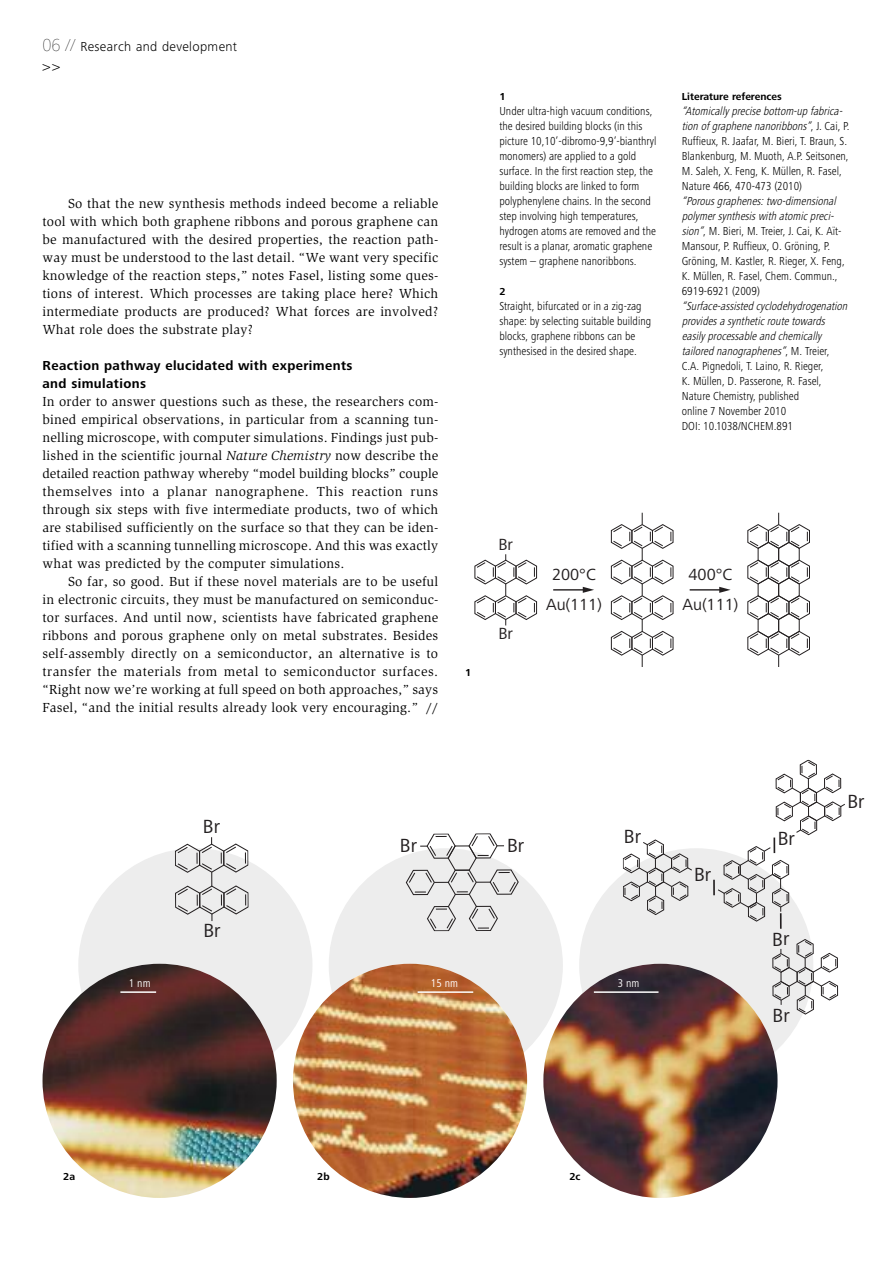
<style>
.page{position:relative;width:893px;height:1263px;background:#fff}
.page>*{position:absolute;margin:0;border:0;box-sizing:border-box;transform-origin:0 0}
.t1{font:19.65px "Frutiger Next Pro";letter-spacing:-.005em;color:#231f20}
.t2{font:16.8px "Frutiger Next Pro";color:#231f20}
.t3{font:300 15px "Frutiger Next Pro";color:#000}
.t4{font:13.5px/18px "Slimbach Std";letter-spacing:.015em;color:#000;text-align:justify}
.t5{font:700 13.5px/18px "Frutiger Next Pro";letter-spacing:.03em;color:#000}
.t6{font:300 13.5px "Frutiger Next Pro";letter-spacing:.025em;color:#000}
.t7{font:300 condensed 12px/15px "Frutiger Next Pro";color:#000}
.t8{font:condensed 11.7px "Frutiger Next Pro";color:#fff}
.t9{font:700 10.5px "Frutiger Next Pro";color:#000}
.s1{font-weight:900;font-size:18px}
.s2{font-style:italic}
</style>
<div class="page">
<div style="left:78px;top:848px;width:234px;height:234px;background:#ededed;border-radius:50%"></div>
<div style="left:579px;top:848px;width:234px;height:234px;background:#ededed;border-radius:50%"></div>
<div style="left:329px;top:848px;width:234px;height:234px;background:#ededed;border-radius:50%"></div>
<img style="left:43px;top:964px;width:234px;height:234px;border-radius:50%">
<img style="left:543px;top:964px;width:234px;height:234px;border-radius:50%">
<img style="left:293px;top:964px;width:234px;height:234px;border-radius:50%">
<svg style="left:175px;top:837px;width:74px;height:84px"></svg>
<svg style="left:405px;top:833px;width:114px;height:98px"></svg>
<svg style="left:622px;top:839px;width:70px;height:76px"></svg>
<svg style="left:772px;top:939px;width:66px;height:76px"></svg>
<svg style="left:713px;top:759px;width:132px;height:170px"></svg>
<hr style="left:120px;top:991px;width:36px;height:2px;background:#fff">
<hr style="left:418px;top:991px;width:55px;height:2px;background:#fff">
<hr style="left:594px;top:991px;width:64px;height:2px;background:#fff">
<svg style="left:474px;top:554px;width:64px;height:71px"></svg>
<svg style="left:610px;top:513px;width:64px;height:154px"></svg>
<svg style="left:747px;top:513px;width:63px;height:154px"></svg>
<hr style="left:553px;top:589px;width:32px;height:1px;background:#231f20">
<svg style="left:583px;top:587px;width:11px;height:6px"></svg>
<hr style="left:690px;top:589px;width:31px;height:1px;background:#231f20">
<svg style="left:719px;top:587px;width:12px;height:6px"></svg>
<p class="t6" style="left:43px;top:42px;width:196px"><span class="s1">06 //</span> Research and development</p>
<p class="t3" style="left:43px;top:61px;width:19px">&gt;&gt;</p>
<p class="t4" style="left:43px;top:195px;width:397px;text-indent:26px">So that the new synthesis methods indeed become a reliable tool with which both graphene ribbons and porous graphene can be manufactured with the desired properties, the reaction path&shy;way must be understood to the last detail. “We want very specific knowledge of the reaction steps,” notes Fasel, listing some ques&shy;tions of interest. Which processes are taking place here? Which intermediate products are produced? What forces are involved?<br>What role does the substrate play?</p>
<p class="t5" style="left:43px;top:358px;width:312px">Reaction pathway elucidated with experiments and simulations</p>
<p class="t4" style="left:42px;top:393px;width:397px">In order to answer questions such as these, the researchers com&shy;bined empirical observations, in particular from a scanning tun&shy;nelling microscope, with computer simulations. Findings just pub&shy;lished in the scientific journal <span class="s2">Nature Chemistry</span> now describe the detailed reaction pathway whereby “model building blocks” couple themselves into a planar nanographene. This reaction runs through six steps with five intermediate products, two of which are stabilised sufficiently on the surface so that they can be iden&shy;tified with a scanning tunnelling microscope. And this was exactly what was predicted by the computer simulations.</p>
<p class="t4" style="left:42px;top:573px;width:397px;text-indent:26px">So far, so good. But if these novel materials are to be useful in electronic circuits, they must be manufactured on semiconduc&shy;tor surfaces. And until now, scientists have fabricated graphene ribbons and porous graphene only on metal substrates. Besides self-assembly directly on a semiconductor, an alternative is to transfer the materials from metal to semiconductor surfaces. “Right now we’re working at full speed on both approaches,” says Fasel, “and the initial results already look very encouraging.” //</p>
<p class="t9" style="left:465px;top:669px;width:8px">1</p>
<p class="t9" style="left:499px;top:93px;width:8px">1</p>
<p class="t7" style="left:499px;top:105px;width:158px">Under ultra-high vacuum conditions, the desired building blocks (in this picture 10,10’-dibromo-9,9’-bianthryl monomers) are applied to a gold surface. In the first reaction step, the building blocks are linked to form polyphenylene chains. In the second step involving high temperatures, hydrogen atoms are removed and the result is a planar, aromatic graphene system – graphene nanoribbons.</p>
<p class="t9" style="left:499px;top:288px;width:8px">2</p>
<p class="t7" style="left:499px;top:300px;width:153px">Straight, bifurcated or in a zig-zag shape: by selecting suitable building blocks, graphene ribbons can be synthesised in the desired shape.</p>
<p class="t9" style="left:682px;top:93px;width:102px">Literature references</p>
<p class="t7" style="left:682px;top:105px;width:169px"><span class="s2">“Atomically precise bottom-up fabrica&shy;tion of graphene nanoribbons”</span>, J. C a i , P.<br>Ruffieux, R. Jaafar, M. Bieri, T. Braun, S.<br>Blankenburg, M. Muoth, A.P. Seitsonen, M. Saleh, X. Feng, K. Müllen, R. Fasel, Nature 466, 470-473 (2010)</p>
<p class="t7" style="left:682px;top:195px;width:165px"><span class="s2">“Porous graphenes: two-dimensional polymer synthesis with atomic preci&shy;sion”</span>, M. Bieri, M. Treier, J. Cai, K. Aït-Mansour, P. Ruffieux, O. Gröning, P.<br>Gröning, M. Kastler, R. Rieger, X. Feng, K. Müllen, R. Fasel, Chem. Commun., 6919-6921 (2009)</p>
<p class="t7" style="left:682px;top:300px;width:169px"><span class="s2">“Surface-assisted cyclodehydrogenation provides a synthetic route towards easily processable and chemically tailored nanographenes”</span>, M . Tr e i e r, C.A. Pignedoli, T. Laino, R. Rieger,<br>K. Müllen, D. Passerone, R. Fasel, Nature Chemistry, published<br>online 7 November 2010<br>DOI: 10.1038/NCHEM.891</p>
<p class="t2" style="left:498px;top:539px;width:16px">Br</p>
<p class="t2" style="left:498px;top:628px;width:16px">Br</p>
<p class="t2" style="left:552px;top:569px;width:45px">200°C</p>
<p class="t2" style="left:688px;top:569px;width:45px">400°C</p>
<p class="t2" style="left:546px;top:598px;width:57px">Au(111)</p>
<p class="t2" style="left:682px;top:598px;width:57px">Au(111)</p>
<h1 class="t1" style="left:847px;top:795px;width:19px">Br</h1>
<h1 class="t1" style="left:203px;top:819px;width:19px">Br</h1>
<h1 class="t1" style="left:203px;top:924px;width:19px">Br</h1>
<h1 class="t1" style="left:400px;top:839px;width:19px">Br</h1>
<h1 class="t1" style="left:507px;top:839px;width:19px">Br</h1>
<h1 class="t1" style="left:624px;top:830px;width:19px">Br</h1>
<h1 class="t1" style="left:778px;top:832px;width:19px">Br</h1>
<h1 class="t1" style="left:694px;top:868px;width:19px">Br</h1>
<h1 class="t1" style="left:772px;top:932px;width:19px">Br</h1>
<p class="t8" style="left:129px;top:979px;width:23px">1 nm</p>
<p class="t8" style="left:431px;top:979px;width:29px">15 nm</p>
<p class="t8" style="left:618px;top:979px;width:23px">3 nm</p>
<p class="t9" style="left:63px;top:1173px;width:13px">2a</p>
<p class="t9" style="left:317px;top:1173px;width:14px">2b</p>
<p class="t9" style="left:569px;top:1173px;width:13px">2c</p>
<h1 class="t1" style="left:772px;top:1008px;width:19px">Br</h1>
</div>
